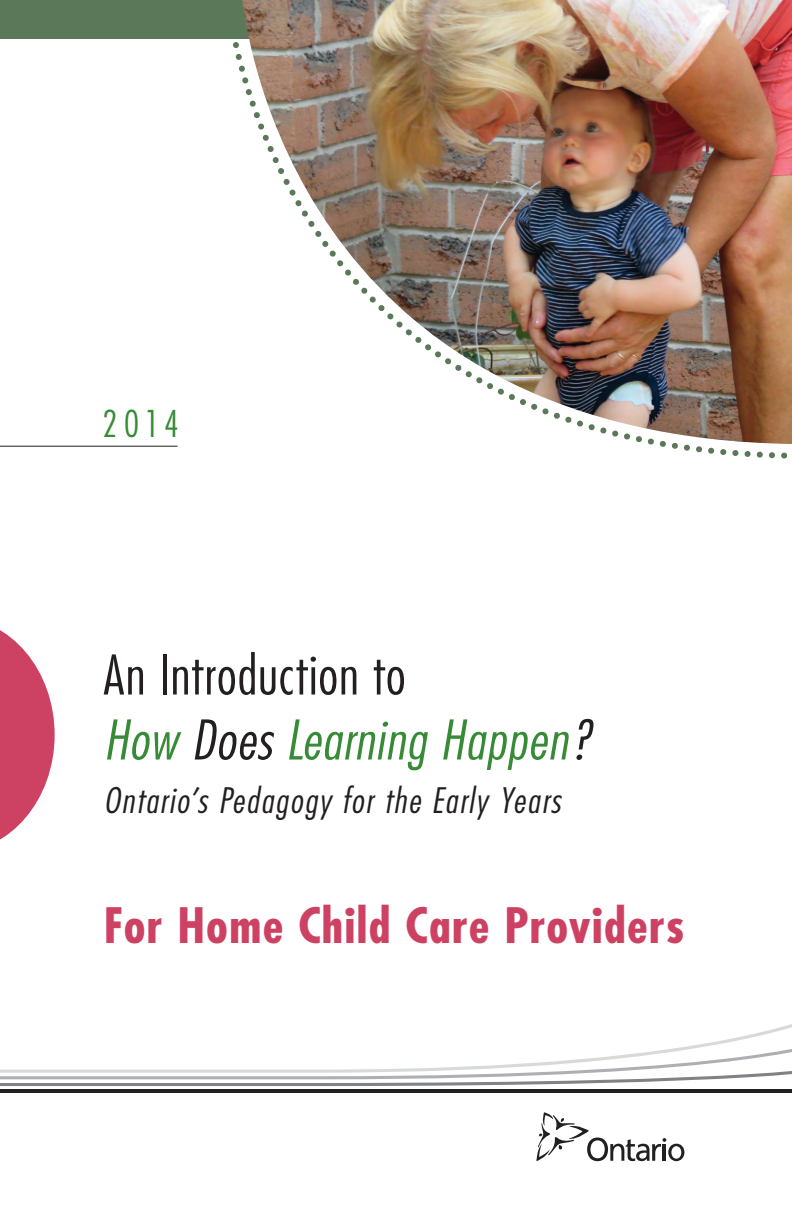
<style>
.page{position:relative;width:792px;height:1224px;background:#fff}
.page>*{position:absolute;margin:0;border:0;box-sizing:border-box;transform-origin:0 0}
.t1{font:italic 300 condensed 53.2px/65px "Futura";letter-spacing:.02em;color:#378b36;scale:1.05 1}
.t2{font:700 condensed 47.6px "Futura";letter-spacing:.025em;color:#cd4162;scale:1.05 1}
.t3{font:300 condensed 36px "Futura";color:#378b36}
.t4{font:italic 300 condensed 34.2px "Futura";letter-spacing:.05em;color:#231f20;scale:1.05 1}
.s1{font-style:normal;color:#231f20}
.s2{color:#231f20}
</style>
<div class="page">
<div style="left:0;top:0;width:551px;height:39px;background:#5b7959"></div>
<hr style="left:0;top:1090px;width:792px;height:3px;background:#231f20">
<svg style="left:0;top:1038px;width:792px;height:48px"></svg>
<img style="left:242px;top:0;width:550px;height:444px">
<svg style="left:0;top:630px;width:55px;height:210px"></svg>
<hr style="left:0;top:446px;width:178px;height:1px;background:#231f20">
<svg style="left:536px;top:1112px;width:148px;height:49px"></svg>
<p class="t3" style="left:102px;top:402px;width:78px">2014</p>
<p class="t1" style="left:104px;top:642px;width:468px"><span class="s1">An Introduction to<br></span>How <span class="s2">Does</span> Learning Happen<span class="s2">?</span></p>
<p class="t4" style="left:104px;top:778px;width:437px">Ontario’s Pedagogy for the Early Years</p>
<p class="t2" style="left:104px;top:895px;width:555px">For Home Child Care Providers</p>
</div>
